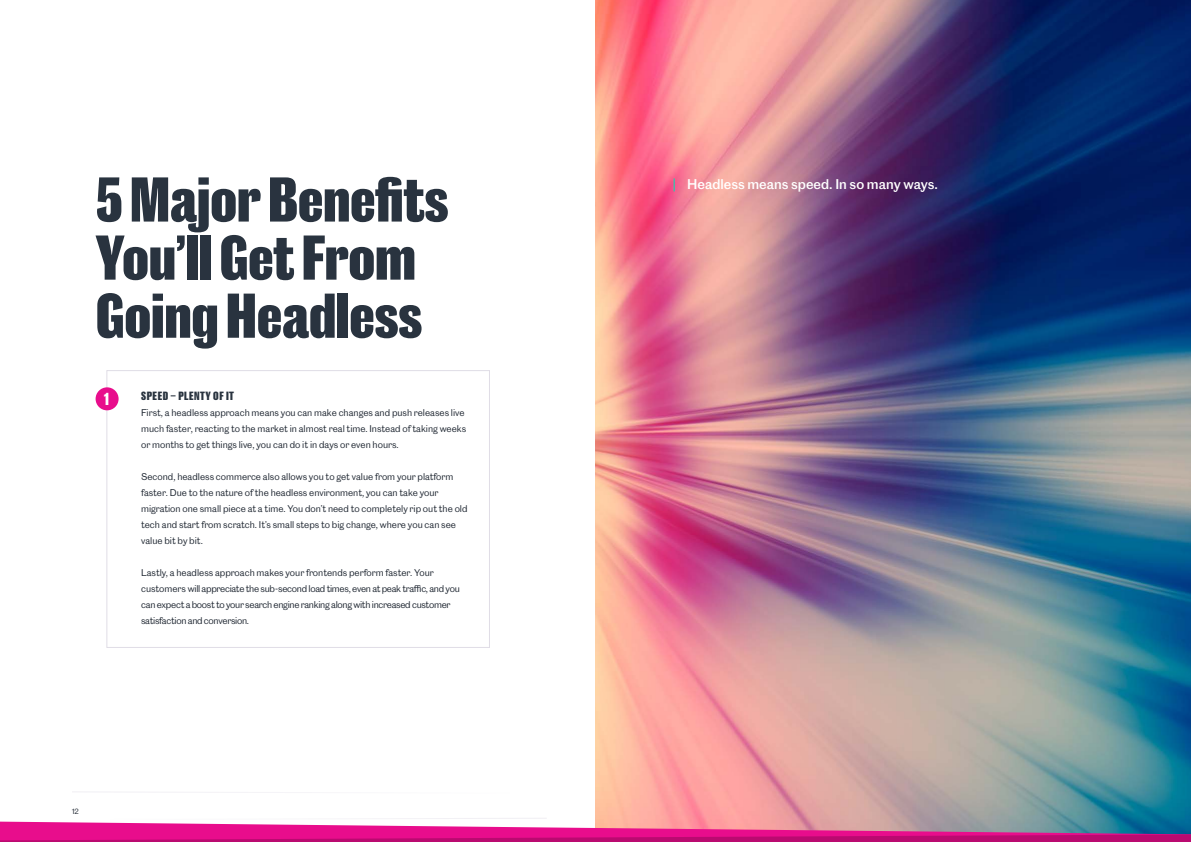
<style>
.page{position:relative;width:1191px;height:842px;background:#fff}
.page>*{position:absolute;margin:0;border:0;box-sizing:border-box;transform-origin:0 0}
.t1{font:700 expanded 58.1px/58.1px "Caslon Doric Condensed";color:#29333f}
.t2{font:700 expanded 16px "Caslon Doric Condensed";color:#fff}
.t3{font:500 13px "Caslon Doric";color:#fff}
.t4{font:700 expanded 11px "Caslon Doric Condensed";letter-spacing:.05em;color:#29333f}
.t5{font:9px/16px "Caslon Doric";color:#1a222d}
.t6{font:9px/16px "Caslon Doric";letter-spacing:-.03em;color:#1a222d}
.t7{font:7px "Caslon Doric";color:#1a222d}
</style>
<div class="page">
<div style="left:107px;top:370px;width:383px;height:278px;border:1px solid #e0dde6"></div>
<div style="left:96px;top:387px;width:23px;height:23px;background:#e80d8c;border-radius:50%"></div>
<img style="left:595px;top:0;width:596px;height:817px">
<svg style="left:673px;top:178px;width:1px;height:13px"></svg>
<svg style="left:72px;top:791px;width:211px;height:2px"></svg>
<svg style="left:0;top:817px;width:1191px;height:25px;background:#ce589d"></svg>
<h1 class="t1" style="left:96px;top:167px;width:354px">5 Major Benefits<br>You’ll Get From<br>Going Headless</h1>
<h3 class="t3" style="left:687px;top:174px;width:252px">Headless means speed. In so many ways.</h3>
<h2 class="t2" style="left:104px;top:388px;width:6px">1</h2>
<p class="t4" style="left:141px;top:388px;width:94px">SPEED – PLENTY OF IT</p>
<p class="t5" style="left:141px;top:403px;width:326px">First, a headless approach means you can make changes and push releases live much faster, reacting to the market in almost real time. Instead of taking weeks or months to get things live, you can do it in days or even hours.</p>
<p class="t5" style="left:141px;top:467px;width:328px">Second, headless commerce also allows you to get value from your platform faster. Due to the nature of the headless environment, you can take your migration one small piece at a time. You don’t need to completely rip out the old tech and start from scratch. It’s small steps to big change, where you can see value bit by bit.</p>
<p class="t6" style="left:141px;top:563px;width:320px">Lastly, a headless approach makes your frontends perform faster. Your customers will appreciate the sub-second load times, even at peak traffic, and you can expect a boost to your search engine ranking along with increased customer satisfaction and conversion.</p>
<p class="t7" style="left:72px;top:805px;width:8px">12</p>
</div>
